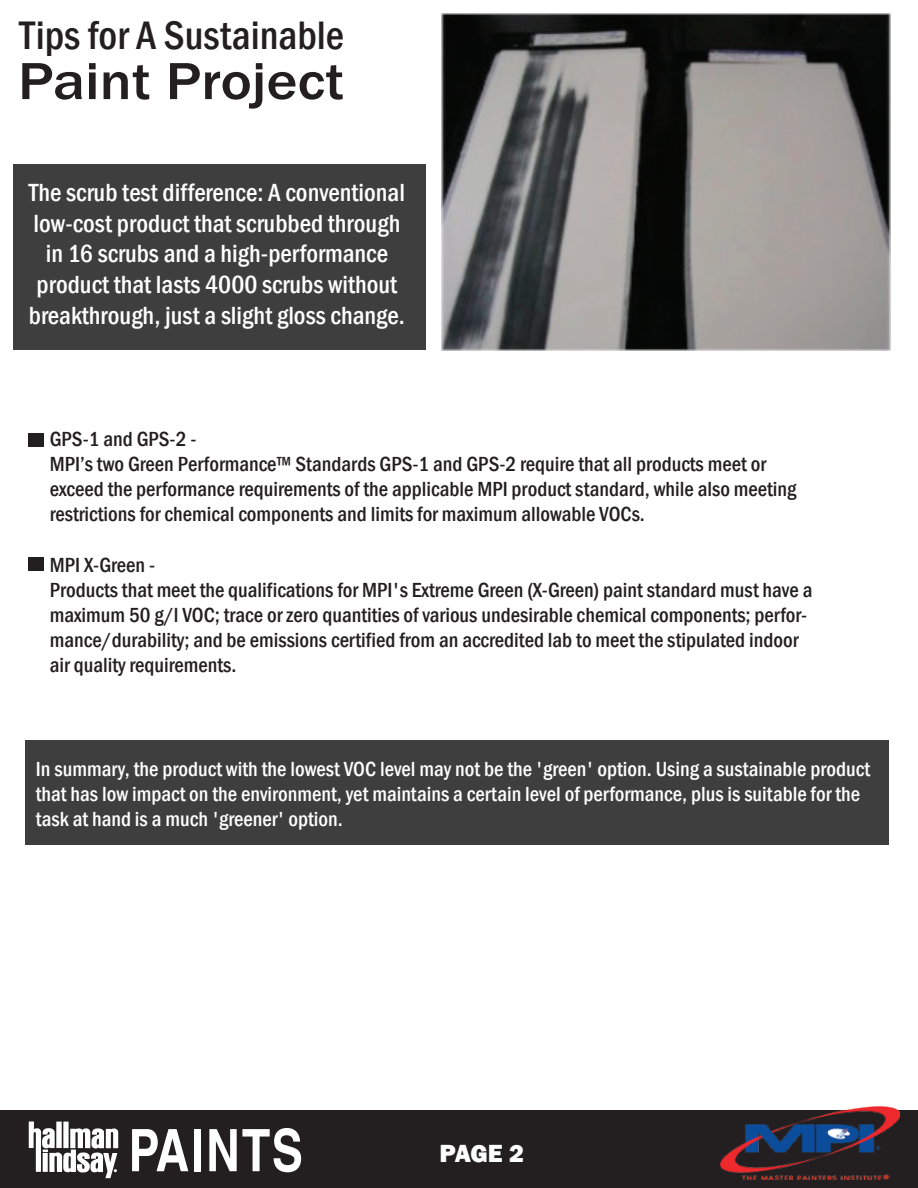
<style>
.page{position:relative;width:918px;height:1188px;background:#fff}
.page>*{position:absolute;margin:0;border:0;box-sizing:border-box;transform-origin:0 0}
.t1{font:500 54px "Franklin Gothic";color:#231f20;scale:1.1 1}
.t2{font:500 condensed 40.95px "Franklin Gothic";color:#231f20}
.t3{font:500 condensed 25.5px/30.6px "Franklin Gothic";color:#fff;text-align:center}
.t4{font:800 25.5px "Franklin Gothic";color:#fff}
.t5{font:500 condensed 21px/25.2px "Franklin Gothic";color:#231f20}
.t6{font:500 condensed 21px/25.2px "Franklin Gothic";color:#fff}
</style>
<div class="page">
<div style="left:0;top:1111px;width:918px;height:77px;background:#231f20"></div>
<svg style="left:132px;top:1129px;width:56px;height:42px"></svg>
<div style="left:194px;top:1129px;width:7px;height:42px;background:#fff"></div>
<svg style="left:209px;top:1128px;width:92px;height:44px"></svg>
<svg style="left:29px;top:1121px;width:89px;height:57px"></svg>
<img style="left:720px;top:1106px;width:180px;height:74px">
<div style="left:25px;top:740px;width:864px;height:104px;background:#3e3e3f"></div>
<img style="left:441px;top:14px;width:450px;height:337px">
<div style="left:13px;top:164px;width:413px;height:186px;background:#3e3e3f"></div>
<div style="left:28px;top:433px;width:16px;height:13px;background:#231f20"></div>
<div style="left:28px;top:557px;width:16px;height:14px;background:#231f20"></div>
<h2 class="t2" style="left:20px;top:9px;width:326px">Tips for A Sustainable</h2>
<h1 class="t1" style="left:18px;top:48px;width:298px">Paint Project</h1>
<p class="t3" style="left:29px;top:177px;width:378px">The scrub test difference: A conventional low-cost product that scrubbed through in 16 scrubs and a high-performance product that lasts 4000 scrubs without breakthrough, just a slight gloss change.</p>
<p class="t5" style="left:50px;top:426px;width:748px">GPS-1 and GPS-2 -<br>MPI’s two Green Performance™ Standards GPS-1 and GPS-2 require that all products meet or exceed the performance requirements of the applicable MPI product standard, while also meeting restrictions for chemical components and limits for maximum allowable VOCs.</p>
<p class="t5" style="left:50px;top:552px;width:764px">MPI X-Green -<br>Products that meet the qualifications for MPI's Extreme Green (X-Green) paint standard must have a maximum 50 g/l VOC; trace or zero quantities of various undesirable chemical components; perfor&shy;mance/durability; and be emissions certified from an accredited lab to meet the stipulated indoor air quality requirements.</p>
<p class="t6" style="left:36px;top:756px;width:836px">In summary, the product with the lowest VOC level may not be the 'green' option. Using a sustainable product that has low impact on the environment, yet maintains a certain level of performance, plus is suitable for the task at hand is a much 'greener' option.</p>
<p class="t4" style="left:439px;top:1136px;width:86px">PAGE 2</p>
</div>
